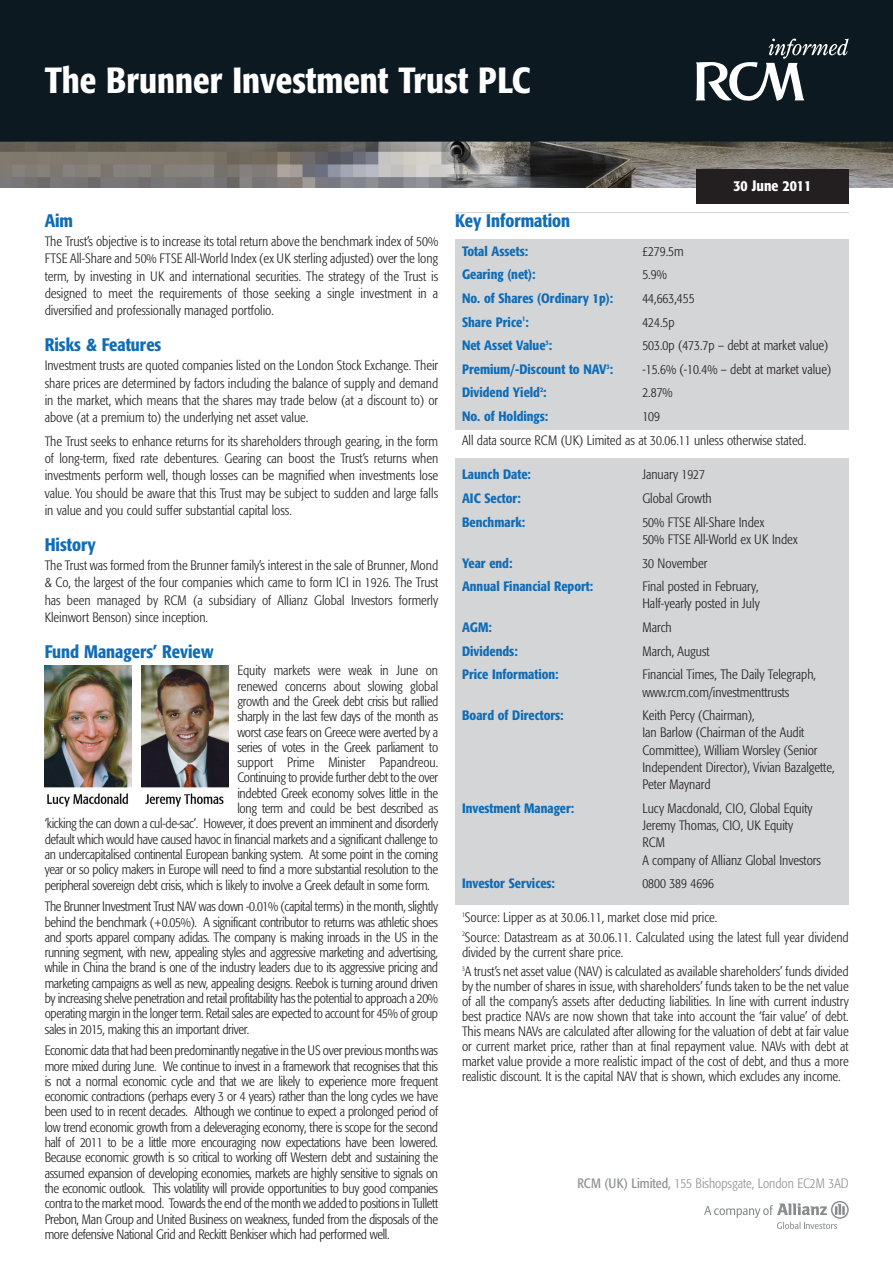
<style>
.page{position:relative;width:893px;height:1263px;background:#fff}
.page>*{position:absolute;margin:0;border:0;box-sizing:border-box;transform-origin:0 0}
.t1{font:500 condensed 36px "Formata";color:#fff}
.t2{font:500 condensed 18px "Formata";color:#0f6cb6}
.t3{font:500 condensed 15px "Formata";color:#fff}
.t4{font:300 condensed 13.5px/17.2px "Formata";color:#231f20;text-align:justify}
.t5{font:300 condensed 13.5px "Formata";letter-spacing:-.02em;color:#231f20}
.t6{font:500 condensed 13.5px "Formata";color:#0f6cb6}
.t7{font:300 condensed 13.5px "Formata";color:#919295}
.s1{font-weight:400}
</style>
<div class="page">
<img style="left:0;top:0;width:892px;height:187px">
<div style="left:696px;top:170px;width:152px;height:34px;background:#231f20"></div>
<img style="left:141px;top:665px;width:87px;height:142px">
<img style="left:45px;top:665px;width:87px;height:142px">
<div style="left:455px;top:213px;width:393px;height:1050px;background:#d4d5d7"></div>
<div style="left:455px;top:906px;width:393px;height:357px;background:#fff"></div>
<div style="left:455px;top:430px;width:393px;height:28px;background:#fff"></div>
<div style="left:455px;top:213px;width:393px;height:25px;background:#fff"></div>
<svg style="left:695px;top:39px;width:153px;height:62px"></svg>
<svg style="left:704px;top:1201px;width:144px;height:28px"></svg>
<h1 class="t1" style="left:45px;top:66px;width:487px">The Brunner Investment Trust PLC</h1>
<p class="t3" style="left:733px;top:179px;width:79px">30 June 2011</p>
<h2 class="t2" style="left:45px;top:213px;width:30px">Aim</h2>
<p class="t4" style="left:45px;top:234px;width:395px">The Trust’s objective is to increase its total return above the benchmark index of 50% FTSE All-Share and 50% FTSE All-World Index (ex UK sterling adjusted) over the long term, by investing in UK and international securities. The strategy of the Trust is designed to meet the requirements of those seeking a single investment in a diversified and professionally managed portfolio.</p>
<h2 class="t2" style="left:45px;top:337px;width:118px">Risks &amp; Features</h2>
<p class="t4" style="left:45px;top:358px;width:395px">Investment trusts are quoted companies listed on the London Stock Exchange. Their share prices are determined by factors including the balance of supply and demand in the market, which means that the shares may trade below (at a discount to) or above (at a premium to) the underlying net asset value.</p>
<p class="t4" style="left:45px;top:433px;width:395px">The Trust seeks to enhance returns for its shareholders through gearing, in the form of long-term, fixed rate debentures. Gearing can boost the Trust’s returns when investments perform well, though losses can be magnified when investments lose value. You should be aware that this Trust may be subject to sudden and large falls in value and you could suffer substantial capital loss.</p>
<h2 class="t2" style="left:45px;top:537px;width:53px">History</h2>
<p class="t4" style="left:45px;top:558px;width:395px">The Trust was formed from the Brunner family’s interest in the sale of Brunner, Mond &amp; Co, the largest of the four companies which came to form ICI in 1926. The Trust has been managed by RCM (a subsidiary of Allianz Global Investors formerly Kleinwort Benson) since inception.</p>
<h2 class="t2" style="left:45px;top:644px;width:170px">Fund Managers’ Review</h2>
<p class="t4" style="left:237px;top:663px;width:202px">Equity markets were weak in June on</p>
<p class="t4" style="left:237px;top:678px;width:202px">renewed concerns about slowing global</p>
<p class="t5" style="left:237px;top:696px;width:202px">growth and the Greek debt crisis but rallied</p>
<p class="t5" style="left:237px;top:711px;width:202px">sharply in the last few days of the month as</p>
<p class="t5" style="left:237px;top:726px;width:202px">worst case fears on Greece were averted by a</p>
<p class="t5" style="left:237px;top:742px;width:202px">series of votes in the Greek parliament to</p>
<p class="t4" style="left:237px;top:755px;width:202px">support Prime Minister Papandreou.</p>
<p class="t5" style="left:237px;top:772px;width:202px">Continuing to provide further debt to the over</p>
<p class="t5" style="left:237px;top:787px;width:202px">indebted Greek economy solves little in the</p>
<p class="t5" style="left:237px;top:803px;width:202px">long term and could be best described as</p>
<p class="t5" style="left:45px;top:818px;width:395px">‘kicking the can down a cul-de-sac’. However, it does prevent an imminent and disorderly</p>
<p class="t5" style="left:45px;top:833px;width:395px">default which would have caused havoc in financial markets and a significant challenge to</p>
<p class="t5" style="left:45px;top:849px;width:395px">an undercapitalised continental European banking system. At some point in the coming</p>
<p class="t5" style="left:45px;top:864px;width:395px">year or so policy makers in Europe will need to find a more substantial resolution to the</p>
<p class="t5" style="left:45px;top:879px;width:386px">peripheral sovereign debt crisis, which is likely to involve a Greek default in some form.</p>
<p class="t4" style="left:45px;top:900px;width:395px;line-height:15.3px">The Brunner Investment Trust NAV was down -0.01% (capital terms) in the month, slightly behind the benchmark (+0.05%). A significant contributor to returns was athletic shoes and sports apparel company adidas. The company is making inroads in the US in the running segment, with new, appealing styles and aggressive marketing and advertising, while in China the brand is one of the industry leaders due to its aggressive pricing and marketing campaigns as well as new, appealing designs. Reebok is turning around driven by increasing shelve penetration and retail profitability has the potential to approach a 20% operating margin in the longer term. Retail sales are expected to account for 45% of group sales in 2015, making this an important driver.</p>
<p class="t4" style="left:45px;top:1044px;width:395px;line-height:15.3px">Economic data that had been predominantly negative in the US over previous months was more mixed during June. We continue to invest in a framework that recognises that this is not a normal economic cycle and that we are likely to experience more frequent economic contractions (perhaps every 3 or 4 years) rather than the long cycles we have been used to in recent decades. Although we continue to expect a prolonged period of low trend economic growth from a deleveraging economy, there is scope for the second half of 2011 to be a little more encouraging now expectations have been lowered.<br>Because economic growth is so critical to working off Western debt and sustaining the assumed expansion of developing economies, markets are highly sensitive to signals on the economic outlook. This volatility will provide opportunities to buy good companies contra to the market mood. Towards the end of the month we added to positions in Tullett Prebon, Man Group and United Business on weakness, funded from the disposals of the more defensive National Grid and Reckitt Benkiser which had performed well.</p>
<h2 class="t2" style="left:455px;top:213px;width:116px">Key Information</h2>
<p class="t6" style="left:462px;top:245px;width:68px">Total Assets:</p>
<p class="t4" style="left:642px;top:243px;width:43px">£279.5m</p>
<p class="t6" style="left:462px;top:269px;width:75px">Gearing (net):</p>
<p class="t4" style="left:642px;top:267px;width:26px">5.9%</p>
<p class="t6" style="left:462px;top:293px;width:153px">No. of Shares (Ordinary 1p):</p>
<p class="t4" style="left:642px;top:290px;width:54px">44,663,455</p>
<p class="t6" style="left:462px;top:316px;width:68px">Share Price<sup>1</sup>:</p>
<p class="t4" style="left:642px;top:314px;width:34px">424.5p</p>
<p class="t6" style="left:462px;top:340px;width:92px">Net Asset Value<sup>3</sup>:</p>
<p class="t4" style="left:642px;top:338px;width:187px">503.0p (473.7p – debt at market value)</p>
<p class="t6" style="left:462px;top:363px;width:152px">Premium/-Discount to NAV<sup>3</sup>:</p>
<p class="t4" style="left:642px;top:361px;width:190px">-15.6% (-10.4% – debt at market value)</p>
<p class="t6" style="left:462px;top:387px;width:86px">Dividend Yield<sup>2</sup>:</p>
<p class="t4" style="left:642px;top:385px;width:32px">2.87%</p>
<p class="t6" style="left:462px;top:411px;width:88px">No. of Holdings:</p>
<p class="t4" style="left:642px;top:409px;width:19px">109</p>
<p class="t4" style="left:462px;top:433px;width:346px">All data source RCM (UK) Limited as at 30.06.11 unless otherwise stated.</p>
<p class="t6" style="left:462px;top:469px;width:70px">Launch Date:</p>
<p class="t4" style="left:642px;top:467px;width:64px">January 1927</p>
<p class="t6" style="left:462px;top:493px;width:60px">AIC Sector:</p>
<p class="t4" style="left:642px;top:491px;width:71px">Global Growth</p>
<p class="t6" style="left:462px;top:516px;width:65px">Benchmark:</p>
<p class="t4" style="left:642px;top:514px;width:157px">50% FTSE All-Share Index<br>50% FTSE All-World ex UK Index</p>
<p class="t6" style="left:462px;top:557px;width:52px">Year end:</p>
<p class="t4" style="left:642px;top:555px;width:66px">30 November</p>
<p class="t6" style="left:462px;top:581px;width:133px">Annual Financial Report:</p>
<p class="t4" style="left:642px;top:579px;width:119px">Final posted in February,<br>Half-yearly posted in July</p>
<p class="t6" style="left:462px;top:622px;width:31px">AGM:</p>
<p class="t4" style="left:642px;top:620px;width:31px">March</p>
<p class="t6" style="left:462px;top:645px;width:57px">Dividends:</p>
<p class="t4" style="left:642px;top:643px;width:69px">March, August</p>
<p class="t6" style="left:462px;top:669px;width:98px">Price Information:</p>
<p class="t4" style="left:642px;top:667px;width:175px">Financial Times, The Daily Telegraph, www.rcm.com/investmenttrusts</p>
<p class="t6" style="left:462px;top:710px;width:103px">Board of Directors:</p>
<p class="t4" style="left:642px;top:708px;width:194px;text-align:left">Keith Percy (Chairman),<br>Ian Barlow (Chairman of the Audit<br>Committee), William Worsley (Senior<br>Independent Director), Vivian Bazalgette,<br>Peter Maynard</p>
<p class="t6" style="left:462px;top:802px;width:114px">Investment Manager:</p>
<p class="t4" style="left:642px;top:800px;width:180px;text-align:left">Lucy Macdonald, CIO, Global Equity<br>Jeremy Thomas, CIO, UK Equity<br>RCM<br>A company of Allianz Global Investors</p>
<p class="t6" style="left:462px;top:878px;width:94px">Investor Services:</p>
<p class="t4" style="left:642px;top:876px;width:73px">0800 389 4696</p>
<p class="t4" style="left:462px;top:909px;width:388px;line-height:19.2px"><sup>1</sup>Source: Lipper as at 30.06.11, market close mid price.<br><sup>2</sup>Source: Datastream as at 30.06.11. Calculated using the latest full year dividend</p>
<p class="t4" style="left:462px;top:943px;width:388px;line-height:19.2px">divided by the current share price.<br><sup>3</sup>A trust’s net asset value (NAV) is calculated as available shareholders’ funds divided</p>
<p class="t4" style="left:462px;top:980px;width:388px;line-height:15px">by the number of shares in issue, with shareholders’ funds taken to be the net value of all the company’s assets after deducting liabilities. In line with current industry best practice NAVs are now shown that take into account the ‘fair value’ of debt.<br>This means NAVs are calculated after allowing for the valuation of debt at fair value or current market price, rather than at final repayment value. NAVs with debt at market value provide a more realistic impact of the cost of debt, and thus a more realistic discount. It is the capital NAV that is shown, which excludes any income.</p>
<p class="t7" style="left:577px;top:1178px;width:273px"><span class="s1">RCM (UK) Limited,</span> 155 Bishopsgate, London EC2M 3AD</p>
</div>
